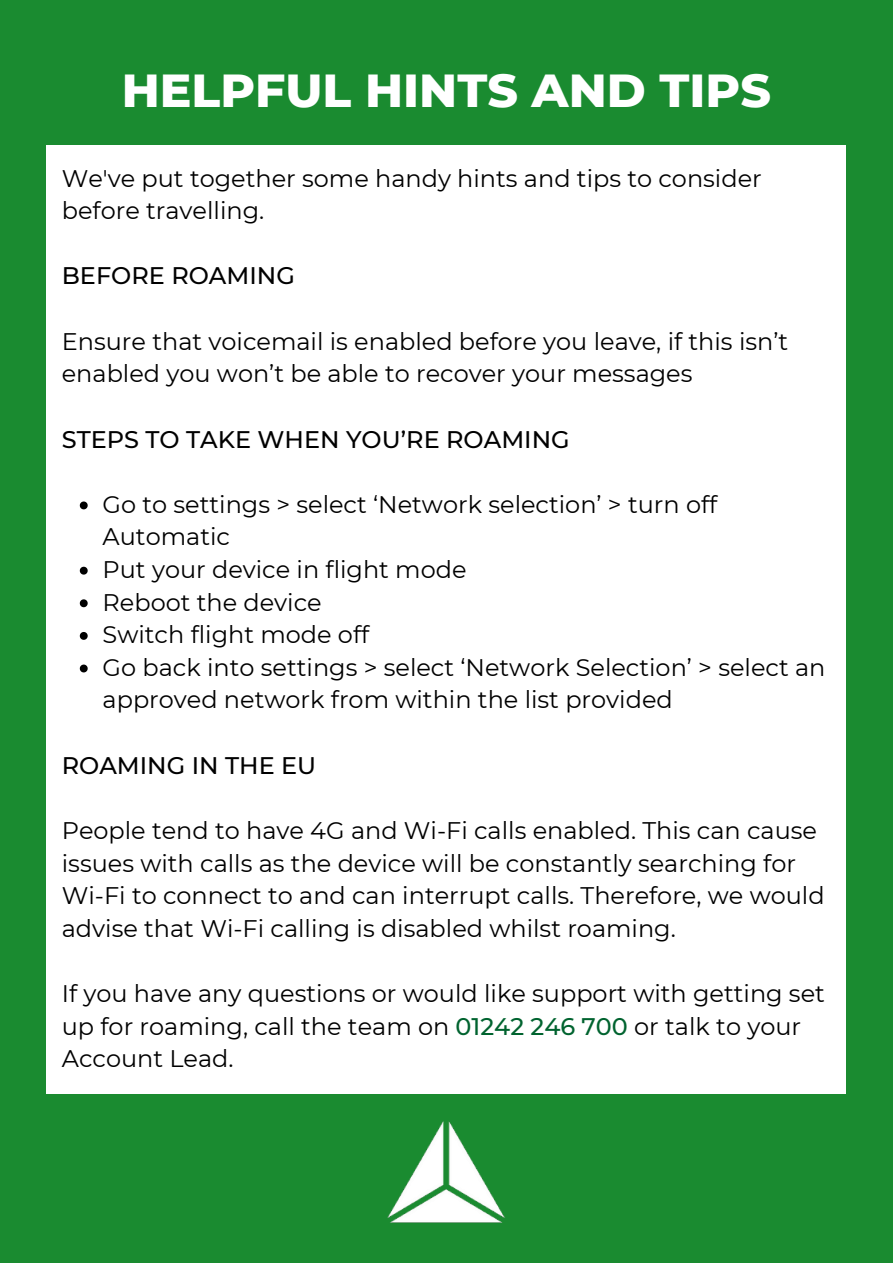
<style>
.page{position:relative;width:893px;height:1264px;background:#fff}
.page>*{position:absolute;margin:0;border:0;box-sizing:border-box;transform-origin:0 0}
.t1{font:800 47.25px "Montserrat";color:#fff}
.t2{font:24px/32.5px "Montserrat";color:#000}
.t3{font:500 24px "Montserrat";color:#000}
.s1{font-weight:500;color:#00632f}
</style>
<div class="page">
<div style="left:0;top:0;width:892px;height:1262px;background:#1a8b30"></div>
<div style="left:46px;top:145px;width:799px;height:948px;background:#fff"></div>
<svg style="left:80px;top:501px;width:8px;height:8px"></svg>
<svg style="left:80px;top:566px;width:8px;height:8px"></svg>
<svg style="left:80px;top:599px;width:8px;height:8px"></svg>
<svg style="left:80px;top:632px;width:8px;height:8px"></svg>
<svg style="left:80px;top:664px;width:8px;height:8px"></svg>
<img style="left:387px;top:1121px;width:118px;height:102px">
<h1 class="t1" style="left:122px;top:61px;width:650px">HELPFUL HINTS AND TIPS</h1>
<p class="t2" style="left:62px;top:162px;width:701px">We've put together some handy hints and tips to consider before travelling.</p>
<p class="t3" style="left:62px;top:261px;width:234px">BEFORE ROAMING</p>
<p class="t2" style="left:62px;top:325px;width:727px">Ensure that voicemail is enabled before you leave, if this isn’t enabled you won’t be able to recover your messages</p>
<p class="t3" style="left:62px;top:424px;width:509px">STEPS TO TAKE WHEN YOU’RE ROAMING</p>
<p class="t2" style="left:103px;top:488px;width:724px">Go to settings &gt; select ‘Network selection’ &gt; turn off Automatic<br>Put your device in flight mode<br>Reboot the device<br>Switch flight mode off<br>Go back into settings &gt; select ‘Network Selection’ &gt; select an approved network from within the list provided</p>
<p class="t3" style="left:62px;top:750px;width:256px">ROAMING IN THE EU</p>
<p class="t2" style="left:62px;top:814px;width:764px">People tend to have 4G and Wi-Fi calls enabled. This can cause issues with calls as the device will be constantly searching for Wi-Fi to connect to and can interrupt calls. Therefore, we would advise that Wi-Fi calling is disabled whilst roaming.</p>
<p class="t2" style="left:62px;top:977px;width:764px">If you have any questions or would like support with getting set up for roaming, call the team on <span class="s1">01242 246 700</span> or talk to your<br>Account Lead.</p>
</div>
